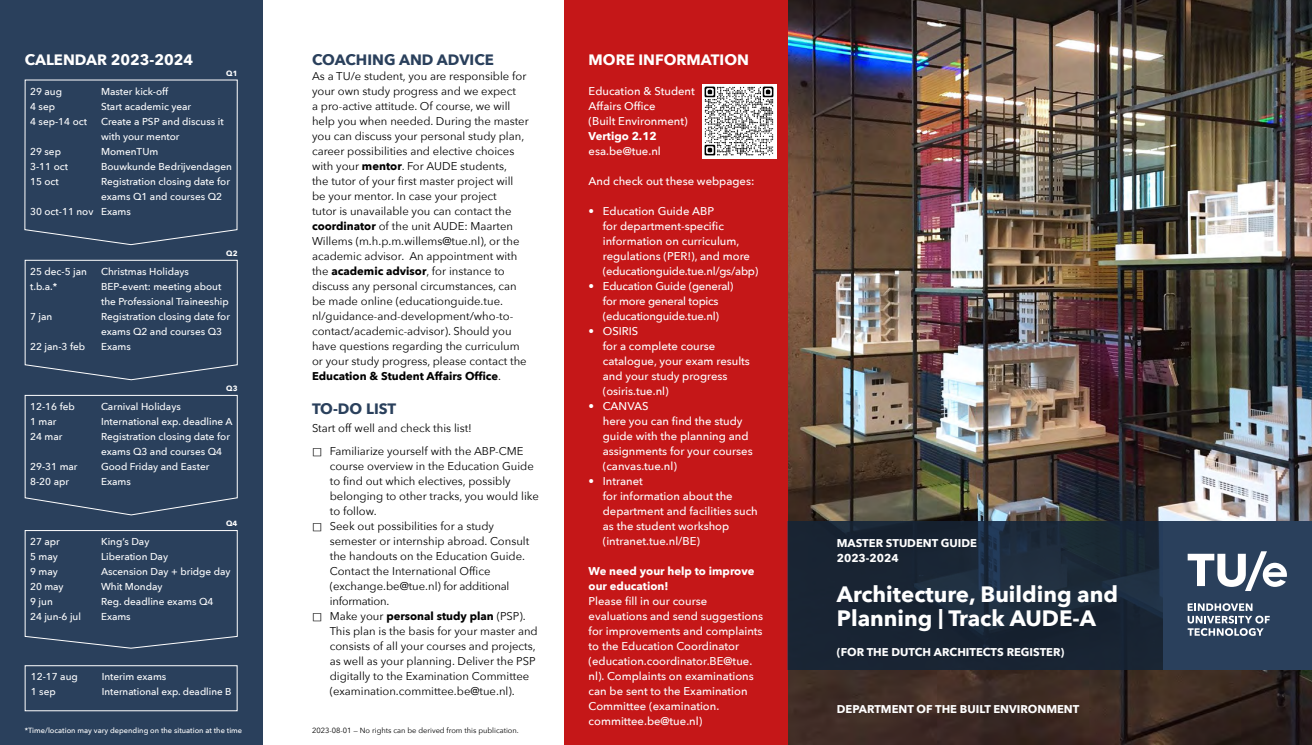
<style>
.page{position:relative;width:1312px;height:745px;background:#fff}
.page>*{position:absolute;margin:0;border:0;box-sizing:border-box;transform-origin:0 0}
.t1{font:700 22.25px/24.4px "Avenir Next";color:#fff}
.t2{font:700 15px "Avenir Next";color:#fff}
.t3{font:700 15px "Avenir Next";color:#2a405c}
.t4{font:11.25px/15px "Avenir Next";color:#000}
.t5{font:500 11.25px/15px "Avenir Next";color:#fff}
.t6{font:700 11.25px/15px "Avenir Next";color:#fff}
.t7{font:500 11.25px/15px "Avenir Next";letter-spacing:-.02em;color:#fff;text-align:center}
.t8{font:700 11.25px "Avenir Next";color:#000}
.t9{font:11.25px "Avenir Next";letter-spacing:-.02em;color:#000}
.t10{font:500 10px/15px "Avenir Next";color:#fff}
.t11{font:500 9.88px "Avenir Next";color:#fff}
.t12{font:500 7.5px "Avenir Next";color:#fff}
.t13{font:7.5px "Avenir Next";color:#000}
.t14{font:700 7.5px "Avenir Next";color:#fff}
.s1{font-weight:700}
.s2{font-family:"Arial Unicode MS"}
.s3{font-family:"Arial Unicode MS";font-weight:400}
.s4{font-weight:400}
.s5{font-size:20px}
</style>
<div class="page">
<img style="left:787px;top:0;width:524px;height:744px">
<div style="left:563px;top:0;width:224px;height:744px;background:#c51718"></div>
<svg style="left:787px;top:521px;width:375px;height:149px;background:#1a2636"></svg>
<div style="left:1162px;top:521px;width:149px;height:149px;background:#2a405c"></div>
<svg style="left:1187px;top:603px;width:82px;height:32px"></svg>
<svg style="left:1187px;top:551px;width:99px;height:39px"></svg>
<div style="left:0;top:0;width:262px;height:744px;background:#2a405c"></div>
<svg style="left:24px;top:79px;width:214px;height:166px"></svg>
<svg style="left:24px;top:259px;width:214px;height:121px"></svg>
<svg style="left:24px;top:530px;width:214px;height:118px"></svg>
<svg style="left:24px;top:394px;width:214px;height:121px"></svg>
<div style="left:25px;top:665px;width:212px;height:45px;border:1px solid #fff"></div>
<img style="left:702px;top:84px;width:74px;height:74px">
<h2 class="t2" style="left:25px;top:46px;width:170px">CALENDAR 2023-2024</h2>
<p class="t10" style="left:30px;top:83px;width:33px">29 aug</p>
<p class="t10" style="left:101px;top:83px;width:69px">Master kick-off</p>
<p class="t10" style="left:30px;top:98px;width:26px">4 sep</p>
<p class="t10" style="left:101px;top:98px;width:92px">Start academic year</p>
<p class="t10" style="left:30px;top:113px;width:58px">4 sep-14 oct</p>
<p class="t10" style="left:101px;top:113px;width:124px">Create a PSP and discuss it with your mentor</p>
<p class="t10" style="left:30px;top:143px;width:32px">29 sep</p>
<p class="t10" style="left:101px;top:143px;width:59px">MomenTUm</p>
<p class="t10" style="left:30px;top:158px;width:39px">3-11 oct</p>
<p class="t10" style="left:101px;top:158px;width:132px">Bouwkunde Bedrijvendagen</p>
<p class="t10" style="left:30px;top:173px;width:30px">15 oct</p>
<p class="t10" style="left:101px;top:173px;width:130px">Registration closing date for</p>
<p class="t10" style="left:101px;top:188px;width:122px">exams Q1 and courses Q2</p>
<p class="t10" style="left:30px;top:203px;width:102px">30 oct-11 nov Exams</p>
<p class="t14" style="left:226px;top:67px;width:13px">Q1</p>
<p class="t14" style="left:226px;top:247px;width:13px">Q2</p>
<p class="t10" style="left:30px;top:263px;width:58px">25 dec-5 jan</p>
<p class="t10" style="left:101px;top:263px;width:89px">Christmas Holidays</p>
<p class="t10" style="left:30px;top:278px;width:29px">t.b.a.*</p>
<p class="t10" style="left:101px;top:278px;width:129px">BEP-event: meeting about the Professional Traineeship</p>
<p class="t10" style="left:30px;top:308px;width:24px">7 jan</p>
<p class="t10" style="left:101px;top:308px;width:130px">Registration closing date for exams Q2 and courses Q3</p>
<p class="t10" style="left:30px;top:338px;width:57px">22 jan-3 feb</p>
<p class="t10" style="left:101px;top:338px;width:31px">Exams</p>
<p class="t14" style="left:226px;top:382px;width:13px">Q3</p>
<p class="t10" style="left:30px;top:398px;width:46px">12-16 feb</p>
<p class="t10" style="left:101px;top:398px;width:81px">Carnival Holidays</p>
<p class="t10" style="left:30px;top:413px;width:28px">1 mar</p>
<p class="t10" style="left:101px;top:413px;width:133px">International exp. deadline A</p>
<p class="t10" style="left:30px;top:428px;width:34px">24 mar</p>
<p class="t10" style="left:101px;top:428px;width:130px">Registration closing date for exams Q3 and courses Q4</p>
<p class="t10" style="left:30px;top:458px;width:49px">29-31 mar</p>
<p class="t10" style="left:101px;top:458px;width:110px">Good Friday and Easter</p>
<p class="t10" style="left:30px;top:473px;width:40px">8-20 apr</p>
<p class="t10" style="left:101px;top:473px;width:31px">Exams</p>
<p class="t14" style="left:226px;top:517px;width:13px">Q4</p>
<p class="t10" style="left:30px;top:533px;width:31px">27 apr</p>
<p class="t10" style="left:101px;top:533px;width:50px">King’s Day</p>
<p class="t10" style="left:30px;top:548px;width:29px">5 may</p>
<p class="t10" style="left:101px;top:548px;width:68px">Liberation Day</p>
<p class="t10" style="left:30px;top:563px;width:29px">9 may</p>
<p class="t10" style="left:101px;top:563px;width:131px">Ascension Day + bridge day</p>
<p class="t10" style="left:30px;top:578px;width:35px">20 may</p>
<p class="t10" style="left:101px;top:578px;width:63px">Whit Monday</p>
<p class="t10" style="left:30px;top:593px;width:24px">9 jun</p>
<p class="t10" style="left:101px;top:593px;width:114px">Reg. deadline exams Q4</p>
<p class="t10" style="left:30px;top:608px;width:52px">24 jun-6 jul</p>
<p class="t10" style="left:101px;top:608px;width:31px">Exams</p>
<p class="t10" style="left:31px;top:668px;width:49px">12-17 aug</p>
<p class="t10" style="left:102px;top:668px;width:66px">Interim exams</p>
<p class="t10" style="left:31px;top:683px;width:26px">1 sep</p>
<p class="t11" style="left:102px;top:683px;width:131px">International exp. deadline B</p>
<h2 class="t3" style="left:312px;top:46px;width:183px">COACHING AND ADVICE</h2>
<p class="t4" style="left:312px;top:68px;width:218px">As a TU/e student, you are responsible for your own study progress and we expect<br>a pro-active attitude. Of course, we will help you when needed. During the master you can discuss your personal study plan, career possibilities and elective choices with your <span class="s1">mentor</span>. For AUDE students,<br>the tutor of your first master project will be your mentor. In case your project<br>tutor is unavailable you can contact the <span class="s1">coordinator</span> of the unit AUDE: Maarten Willems (m.h.p.m.willems@tue.nl), or the academic advisor. An appointment with the <span class="s1">academic advisor</span>, for instance to discuss any personal circumstances, can be made online (educationguide.tue. nl/guidance-and-development/who-to&shy;contact/academic-advisor). Should you have questions regarding the curriculum or your study progress, please contact the <span class="s1">Education &amp; Student Affairs Office</span>.</p>
<h2 class="t3" style="left:312px;top:395px;width:86px">TO-DO LIST</h2>
<p class="t4" style="left:312px;top:416px;width:213px;line-height:22.9px">Start off well and check this list!<br><span class="s2">⃞</span> Familiarize yourself with the ABP-CME</p>
<p class="t4" style="left:330px;top:458px;width:205px">course overview in the Education Guide</p>
<p class="t4" style="left:330px;top:473px;width:182px">to find out which electives, possibly</p>
<p class="t4" style="left:330px;top:488px;width:210px">belonging to other tracks, you would like</p>
<p class="t4" style="left:330px;top:503px;width:48px">to follow.</p>
<p class="t4" style="left:312px;top:518px;width:183px"><span class="s2">⃞</span> Seek out possibilities for a study</p>
<p class="t4" style="left:330px;top:533px;width:201px">semester or internship abroad. Consult</p>
<p class="t4" style="left:330px;top:548px;width:197px">the handouts on the Education Guide.</p>
<p class="t4" style="left:330px;top:563px;width:162px">Contact the International Office</p>
<p class="t4" style="left:330px;top:578px;width:181px">(exchange.be@tue.nl) for additional</p>
<p class="t9" style="left:330px;top:591px;width:61px">information.</p>
<p class="t8" style="left:312px;top:606px;width:215px"><span class="s3">⃞</span> <span class="s4">Make your</span> personal study plan <span class="s4">(PSP).</span></p>
<p class="t4" style="left:330px;top:623px;width:209px">This plan is the basis for your master and</p>
<p class="t4" style="left:330px;top:638px;width:207px">consists of all your courses and projects,</p>
<p class="t4" style="left:330px;top:653px;width:207px">as well as your planning. Deliver the PSP</p>
<p class="t4" style="left:330px;top:668px;width:201px">digitally to the Examination Committee</p>
<p class="t4" style="left:330px;top:683px;width:186px">(examination.committee.be@tue.nl).</p>
<p class="t12" style="left:25px;top:724px;width:219px">*Time/location may vary depending on the situation at the time</p>
<p class="t13" style="left:312px;top:724px;width:208px">2023-08-01 — No rights can be derived from this publication.</p>
<h2 class="t2" style="left:588px;top:46px;width:162px">MORE INFORMATION</h2>
<p class="t5" style="left:588px;top:83px;width:108px">Education &amp; Student<br>Affairs Office<br>(Built Environment)</p>
<p class="t6" style="left:588px;top:128px;width:70px">Vertigo 2.12</p>
<p class="t5" style="left:588px;top:143px;width:74px">esa.be@tue.nl</p>
<p class="t5" style="left:588px;top:173px;width:167px">And check out these webpages:</p>
<p class="t5" style="left:602px;top:203px;width:157px;text-indent:-14px">• Education Guide ABP<br>for department-specific information on curriculum, regulations (PER!), and more (educationguide.tue.nl/gs/abp)</p>
<p class="t7" style="left:588px;top:278px;width:146px">• Education Guide (general) for more general topics (educationguide.tue.nl)</p>
<p class="t5" style="left:602px;top:323px;width:149px;text-indent:-14px">• OSIRIS<br>for a complete course catalogue, your exam results and your study progress (osiris.tue.nl)</p>
<p class="t5" style="left:602px;top:398px;width:151px;text-indent:-14px">• CANVAS<br>here you can find the study guide with the planning and assignments for your courses (canvas.tue.nl)</p>
<p class="t5" style="left:602px;top:473px;width:156px;text-indent:-14px">• Intranet<br>for information about the department and facilities such as the student workshop (intranet.tue.nl/BE)</p>
<p class="t6" style="left:588px;top:563px;width:167px">We need your help to improve our education!</p>
<p class="t5" style="left:588px;top:593px;width:176px">Please fill in our course evaluations and send suggestions for improvements and complaints to the Education Coordinator (education.coordinator.BE@tue. nl). Complaints on examinations can be sent to the Examination<br>Committee (examination. committee.be@tue.nl)</p>
<p class="t6" style="left:836px;top:535px;width:141px">MASTER STUDENT GUIDE<br>2023-2024</p>
<h1 class="t1" style="left:836px;top:581px;width:283px">Architecture, Building and<br>Planning <span class="s5">|</span> Track AUDE-A</h1>
<p class="t6" style="left:836px;top:644px;width:229px">(FOR THE DUTCH ARCHITECTS REGISTER)</p>
<p class="t6" style="left:836px;top:701px;width:244px">DEPARTMENT OF THE BUILT ENVIRONMENT</p>
</div>
